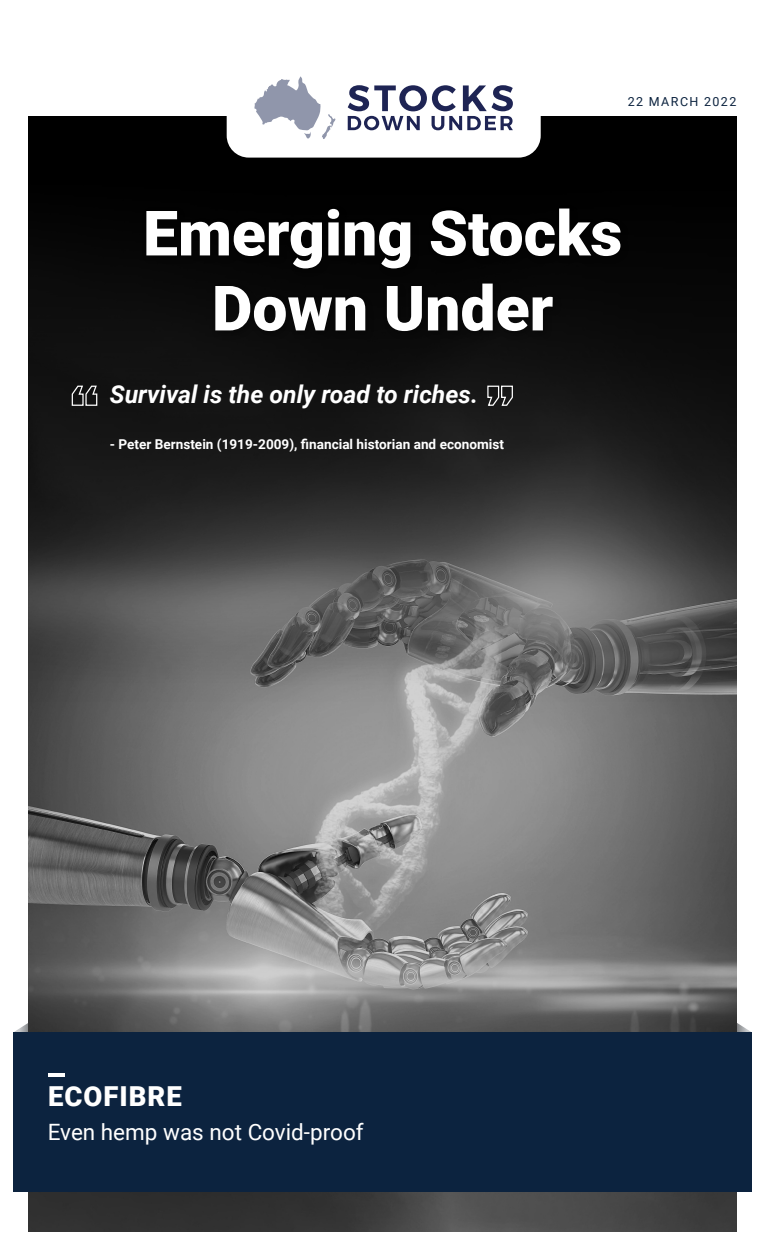
<style>
.page{position:relative;width:765px;height:1260px;background:#fff}
.page>*{position:absolute;margin:0;border:0;box-sizing:border-box;transform-origin:0 0}
.t1{font:900 62.5px/75px "Roboto";color:#fff;text-align:center}
.t2{font:900 27.5px "Roboto";letter-spacing:.035em;color:#fff}
.t3{font:italic 700 24.75px "Roboto";color:#fff}
.t4{font:22.5px "Roboto";color:#fff}
.t5{font:700 13.62px "Roboto";color:#fff}
.t6{font:12.5px "Roboto";letter-spacing:.115em;color:#0c233f}
</style>
<div class="page">
<svg style="left:14px;top:1023px;width:14px;height:9px"></svg>
<svg style="left:737px;top:1023px;width:14px;height:9px"></svg>
<img style="left:28px;top:702px;width:709px;height:530px">
<svg style="left:28px;top:116px;width:709px;height:586px;background:#2e2e2e"></svg>
<div style="left:142px;top:204px;width:488px;height:136px;background:#000"></div>
<div style="left:227px;top:20px;width:314px;height:138px;background:#fff;border-radius:22px"></div>
<svg style="left:254px;top:76px;width:82px;height:63px"></svg>
<svg style="left:348px;top:85px;width:165px;height:45px"></svg>
<div style="left:13px;top:1032px;width:739px;height:160px;background:#0c233f"></div>
<hr style="left:48px;top:1073px;width:16px;height:4px;background:#fff">
<svg style="left:71px;top:385px;width:27px;height:21px"></svg>
<svg style="left:487px;top:385px;width:27px;height:21px"></svg>
<p class="t6" style="left:628px;top:93px;width:110px">22 MARCH 2022</p>
<h1 class="t1" style="left:143px;top:193px;width:481px">Emerging Stocks<br>Down Under</h1>
<h3 class="t3" style="left:110px;top:377px;width:370px">Survival is the only road to riches.</h3>
<p class="t5" style="left:110px;top:435px;width:396px">- Peter Bernstein (1919-2009), financial historian and economist</p>
<h2 class="t2" style="left:48px;top:1077px;width:135px">ECOFIBRE</h2>
<h3 class="t4" style="left:48px;top:1116px;width:317px">Even hemp was not Covid-proof</h3>
</div>
